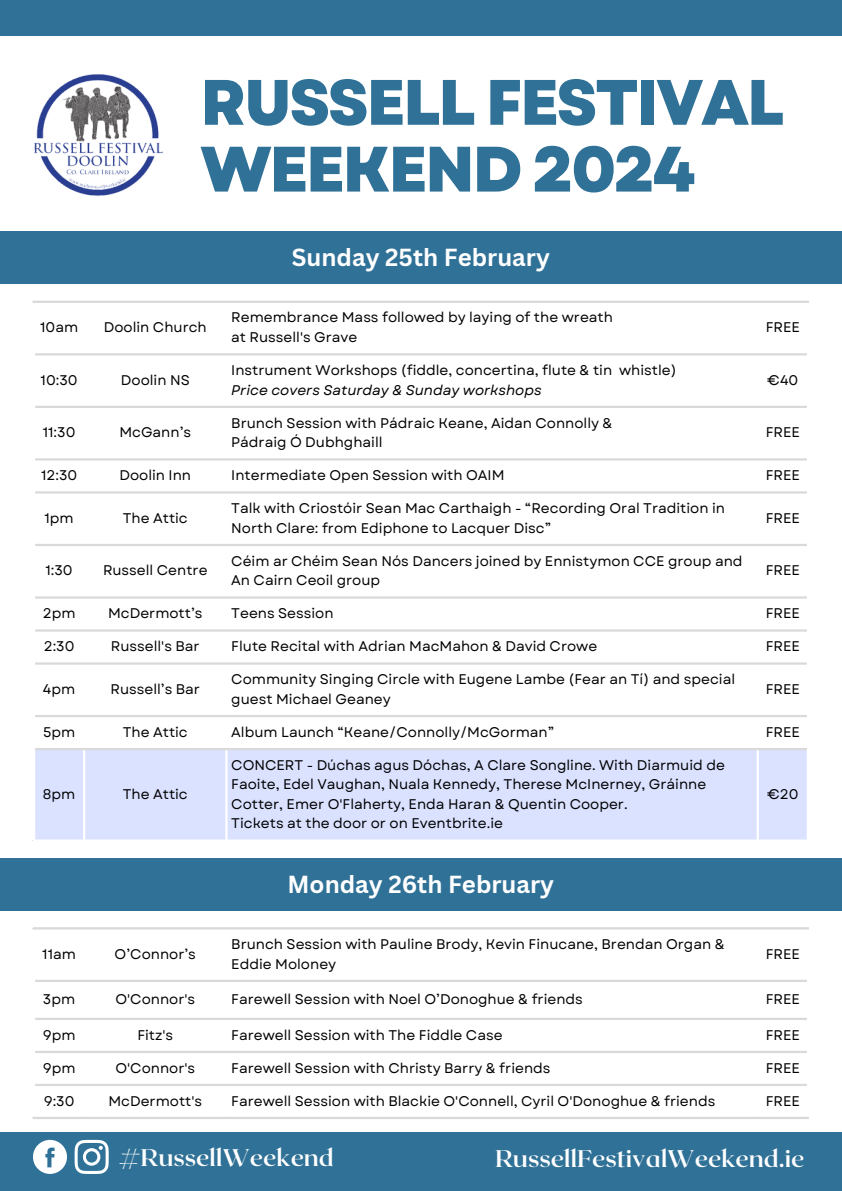
<style>
.page{position:relative;width:842px;height:1191px;background:#fff}
.page>*{position:absolute;margin:0;border:0;box-sizing:border-box;transform-origin:0 0}
.t1{font:800 64px/66.8px "Garet";letter-spacing:-.04em;color:#307197}
.t2{font:700 24px "Roxborough CF";color:#fff}
.t3{font:700 24px "Canva Sans";color:#fff}
.t4{font:14px/19.5px "Garet";color:#000}
.t5{font:italic 14px "Garet";color:#000}
</style>
<div class="page">
<div style="left:0;top:0;width:842px;height:36px;background:#307197"></div>
<div style="left:0;top:1131px;width:842px;height:59px;background:#307197"></div>
<img style="left:34px;top:74px;width:129px;height:122px">
<div style="left:0;top:231px;width:842px;height:53px;background:#307197"></div>
<div style="left:35px;top:750px;width:772px;height:89px;background:#dbe2ff"></div>
<hr style="left:83px;top:303px;width:2px;height:536px;background:#fff">
<hr style="left:225px;top:303px;width:3px;height:536px;background:#fff">
<hr style="left:757px;top:303px;width:2px;height:536px;background:#fff">
<hr style="left:33px;top:301px;width:776px;height:2px;background:#d9d9d9">
<hr style="left:35px;top:353px;width:772px;height:2px;background:#d9d9d9">
<hr style="left:35px;top:406px;width:772px;height:2px;background:#d9d9d9">
<hr style="left:35px;top:458px;width:772px;height:2px;background:#d9d9d9">
<hr style="left:35px;top:491px;width:772px;height:2px;background:#d9d9d9">
<hr style="left:35px;top:544px;width:772px;height:2px;background:#d9d9d9">
<hr style="left:35px;top:596px;width:772px;height:2px;background:#d9d9d9">
<hr style="left:35px;top:629px;width:772px;height:2px;background:#d9d9d9">
<hr style="left:35px;top:662px;width:772px;height:2px;background:#d9d9d9">
<hr style="left:35px;top:715px;width:772px;height:2px;background:#d9d9d9">
<hr style="left:35px;top:748px;width:772px;height:2px;background:#d9d9d9">
<svg style="left:75px;top:1139px;width:33px;height:34px"></svg>
<svg style="left:33px;top:1139px;width:34px;height:34px"></svg>
<div style="left:0;top:858px;width:842px;height:52px;background:#307197"></div>
<hr style="left:33px;top:927px;width:776px;height:2px;background:#d9d9d9">
<hr style="left:35px;top:979px;width:772px;height:2px;background:#d9d9d9">
<hr style="left:35px;top:1017px;width:772px;height:2px;background:#d9d9d9">
<hr style="left:35px;top:1050px;width:772px;height:2px;background:#d9d9d9">
<hr style="left:35px;top:1083px;width:772px;height:2px;background:#d9d9d9">
<hr style="left:33px;top:1116px;width:776px;height:2px;background:#d9d9d9">
<p class="t1" style="left:200px;top:69px;width:586px">RUSSELL FESTIVAL<br>WEEKEND 2024</p>
<p class="t3" style="left:292px;top:240px;width:260px">Sunday 25th February</p>
<h1 class="t4" style="left:40px;top:317px;width:40px">10am</h1>
<p class="t4" style="left:104px;top:317px;width:105px">Doolin Church</p>
<p class="t4" style="left:231px;top:308px;width:383px">Remembrance Mass followed by laying of the wreath</p>
<p class="t4" style="left:231px;top:327px;width:128px">at Russell's Grave</p>
<p class="t4" style="left:766px;top:317px;width:36px">FREE</p>
<p class="t4" style="left:41px;top:370px;width:39px">10:30</p>
<p class="t4" style="left:121px;top:370px;width:70px">Doolin NS</p>
<p class="t4" style="left:231px;top:360px;width:447px">Instrument Workshops (fiddle, concertina, flute &amp; tin whistle)</p>
<p class="t5" style="left:231px;top:379px;width:312px">Price covers Saturday &amp; Sunday workshops</p>
<p class="t4" style="left:767px;top:370px;width:33px">€40</p>
<p class="t4" style="left:43px;top:422px;width:34px">11:30</p>
<p class="t4" style="left:119px;top:422px;width:73px">McGann’s</p>
<p class="t4" style="left:231px;top:413px;width:383px">Brunch Session with Pádraic Keane, Aidan Connolly &amp;</p>
<p class="t4" style="left:231px;top:432px;width:153px">Pádraig Ó Dubhghaill</p>
<p class="t4" style="left:766px;top:422px;width:36px">FREE</p>
<p class="t4" style="left:41px;top:465px;width:38px">12:30</p>
<p class="t4" style="left:119px;top:465px;width:73px">Doolin Inn</p>
<p class="t4" style="left:231px;top:465px;width:275px">Intermediate Open Session with OAIM</p>
<p class="t4" style="left:766px;top:465px;width:36px">FREE</p>
<p class="t4" style="left:45px;top:508px;width:31px">1pm</p>
<p class="t4" style="left:123px;top:508px;width:67px">The Attic</p>
<p class="t4" style="left:231px;top:498px;width:495px">Talk with Criostóir Sean Mac Carthaigh - “Recording Oral Tradition in<br>North Clare: from Ediphone to Lacquer Disc”</p>
<p class="t4" style="left:766px;top:508px;width:36px">FREE</p>
<p class="t4" style="left:46px;top:560px;width:29px">1:30</p>
<p class="t4" style="left:103px;top:560px;width:106px">Russell Centre</p>
<p class="t4" style="left:231px;top:551px;width:513px">Céim ar Chéim Sean Nós Dancers joined by Ennistymon CCE group and<br>An Cairn Ceoil group</p>
<p class="t4" style="left:766px;top:560px;width:36px">FREE</p>
<p class="t4" style="left:43px;top:603px;width:34px">2pm</p>
<p class="t4" style="left:108px;top:603px;width:96px">McDermott’s</p>
<p class="t4" style="left:231px;top:603px;width:104px">Teens Session</p>
<p class="t4" style="left:766px;top:603px;width:36px">FREE</p>
<p class="t4" style="left:44px;top:636px;width:32px">2:30</p>
<p class="t4" style="left:111px;top:636px;width:90px">Russell's Bar</p>
<p class="t4" style="left:231px;top:636px;width:368px">Flute Recital with Adrian MacMahon &amp; David Crowe</p>
<p class="t4" style="left:766px;top:636px;width:36px">FREE</p>
<p class="t4" style="left:43px;top:679px;width:34px">4pm</p>
<p class="t4" style="left:111px;top:679px;width:91px">Russell’s Bar</p>
<p class="t4" style="left:231px;top:669px;width:505px">Community Singing Circle with Eugene Lambe (Fear an Tí) and special guest Michael Geaney</p>
<p class="t4" style="left:766px;top:679px;width:36px">FREE</p>
<p class="t4" style="left:43px;top:722px;width:34px">5pm</p>
<p class="t4" style="left:123px;top:722px;width:67px">The Attic</p>
<p class="t4" style="left:231px;top:722px;width:324px">Album Launch “Keane/Connolly/McGorman”</p>
<p class="t4" style="left:766px;top:722px;width:36px">FREE</p>
<p class="t4" style="left:43px;top:784px;width:34px">8pm</p>
<p class="t4" style="left:123px;top:784px;width:67px">The Attic</p>
<p class="t4" style="left:231px;top:755px;width:495px">CONCERT - Dúchas agus Dóchas, A Clare Songline. With Diarmuid de<br>Faoite, Edel Vaughan, Nuala Kennedy, Therese McInerney, Gráinne<br>Cotter, Emer O'Flaherty, Enda Haran &amp; Quentin Cooper.</p>
<p class="t4" style="left:231px;top:813px;width:273px">Tickets at the door or on Eventbrite.ie</p>
<p class="t3" style="left:288px;top:867px;width:268px">Monday 26th February</p>
<p class="t4" style="left:767px;top:784px;width:33px">€20</p>
<p class="t4" style="left:42px;top:944px;width:35px">11am</p>
<p class="t4" style="left:115px;top:944px;width:83px">O’Connor’s</p>
<p class="t4" style="left:231px;top:934px;width:495px">Brunch Session with Pauline Brody, Kevin Finucane, Brendan Organ &amp;<br>Eddie Moloney</p>
<p class="t4" style="left:766px;top:944px;width:36px">FREE</p>
<p class="t4" style="left:43px;top:989px;width:34px">3pm</p>
<p class="t4" style="left:115px;top:989px;width:81px">O'Connor's</p>
<p class="t4" style="left:231px;top:989px;width:353px">Farewell Session with Noel O’Donoghue &amp; friends</p>
<p class="t4" style="left:766px;top:989px;width:36px">FREE</p>
<p class="t4" style="left:43px;top:1024px;width:34px">9pm</p>
<p class="t4" style="left:137px;top:1024px;width:37px">Fitz's</p>
<p class="t4" style="left:231px;top:1024px;width:273px">Farewell Session with The Fiddle Case</p>
<p class="t4" style="left:766px;top:1024px;width:36px">FREE</p>
<p class="t4" style="left:43px;top:1057px;width:34px">9pm</p>
<p class="t4" style="left:115px;top:1057px;width:81px">O'Connor's</p>
<p class="t4" style="left:231px;top:1057px;width:321px">Farewell Session with Christy Barry &amp; friends</p>
<p class="t4" style="left:766px;top:1057px;width:36px">FREE</p>
<p class="t4" style="left:44px;top:1090px;width:32px">9:30</p>
<p class="t4" style="left:108px;top:1090px;width:95px">McDermott's</p>
<p class="t4" style="left:231px;top:1090px;width:486px">Farewell Session with Blackie O'Connell, Cyril O'Donoghue &amp; friends</p>
<p class="t4" style="left:766px;top:1090px;width:36px">FREE</p>
<p class="t2" style="left:119px;top:1141px;width:217px">#RussellWeekend</p>
<p class="t2" style="left:495px;top:1142px;width:311px">RussellFestivalWeekend.ie</p>
</div>
